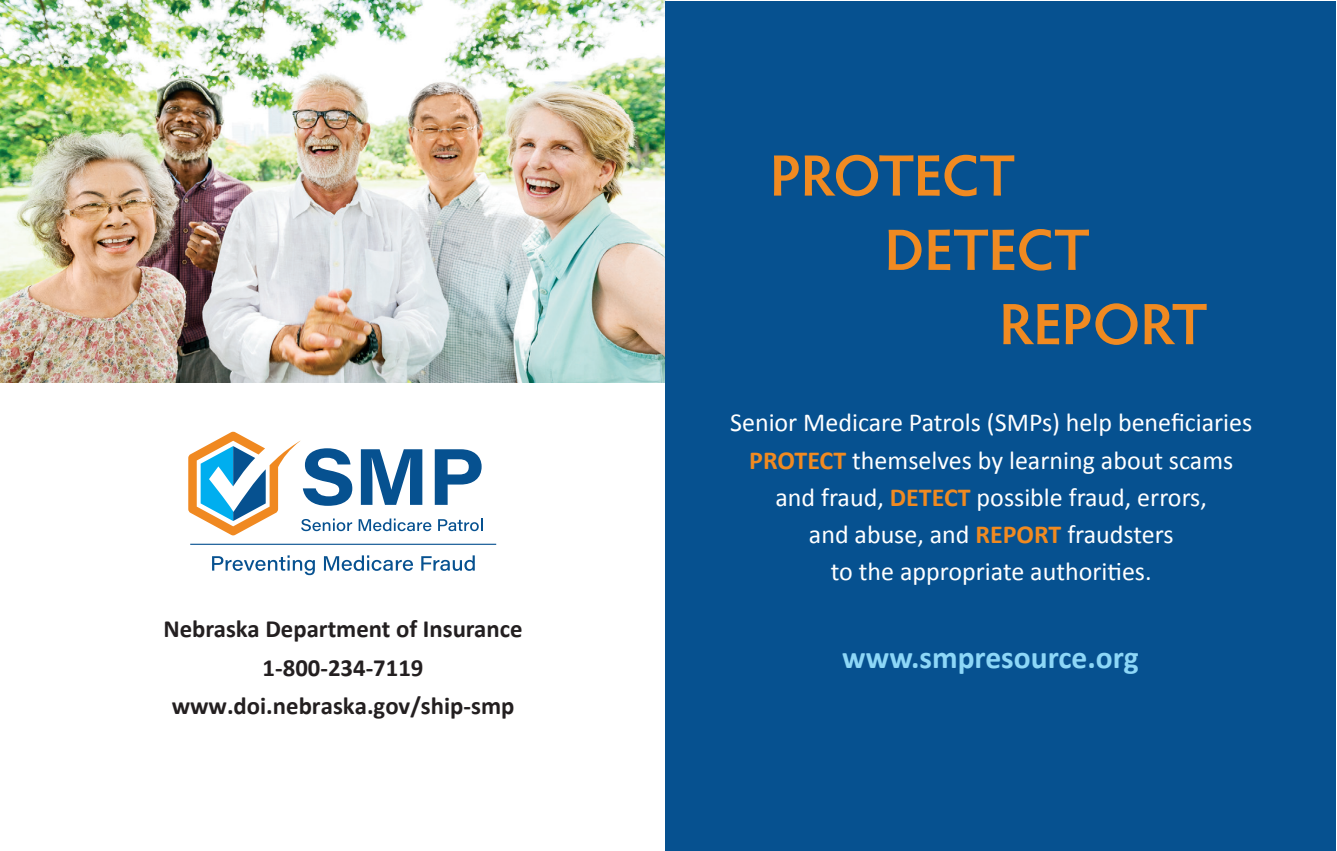
<style>
.page{position:relative;width:1337px;height:851px;background:#fff}
.page>*{position:absolute;margin:0;border:0;box-sizing:border-box;transform-origin:0 0}
.Slogan_back_cover{font:600 58.5px "Hypatia Sans Pro";letter-spacing:-.01em;color:#f08a21}
.url_bc{font:700 31.5px "Calibri";color:#8dd7f7}
.text_back_cover{font:26.1px/37.1px "Calibri";color:#fff;text-align:center}
.Address{font:700 24.75px/38.2px "Calibri";color:#231f20;text-align:center}
.s1{font-style:inherit}
.s2{font-weight:700;color:#f08a21}
</style>
<div class="page">
<img style="left:0;top:0;width:666px;height:382px">
<div style="left:666px;top:1px;width:670px;height:849px;background:#065190"></div>
<svg style="left:359px;top:518px;width:72px;height:13px"></svg>
<svg style="left:438px;top:518px;width:44px;height:13px"></svg>
<svg style="left:361px;top:449px;width:61px;height:56px"></svg>
<svg style="left:435px;top:449px;width:46px;height:56px"></svg>
<svg style="left:212px;top:555px;width:103px;height:20px"></svg>
<svg style="left:324px;top:555px;width:89px;height:16px"></svg>
<svg style="left:421px;top:555px;width:54px;height:16px"></svg>
<hr style="left:190px;top:543px;width:306px;height:2px;background:#065190">
<svg style="left:188px;top:431px;width:164px;height:104px"></svg>
<p class="Address" style="left:163px;top:610px;width:360px">Nebraska Department of Insurance<br>1-800-234-7119 www.doi.nebraska.go<span class="s1">v/ship-smp</span></p>
<p class="Slogan_back_cover" style="left:769px;top:135px;width:247px">PROTECT</p>
<p class="Slogan_back_cover" style="left:884px;top:209px;width:207px">DETECT</p>
<p class="Slogan_back_cover" style="left:999px;top:283px;width:210px">REPORT</p>
<p class="text_back_cover" style="left:730px;top:404px;width:523px">Senior Medicare Patrols (SMPs) help beneficiaries <span class="s2">PROTECT</span> themselves by learning about scams and fraud, <span class="s2">DETECT</span> possible fraud, errors,<br>and abuse, and <span class="s2">REPORT</span> fraudsters<br>to the appropriate authorities.</p>
<p class="url_bc" style="left:842px;top:637px;width:298px">www.smpresource.org</p>
</div>
